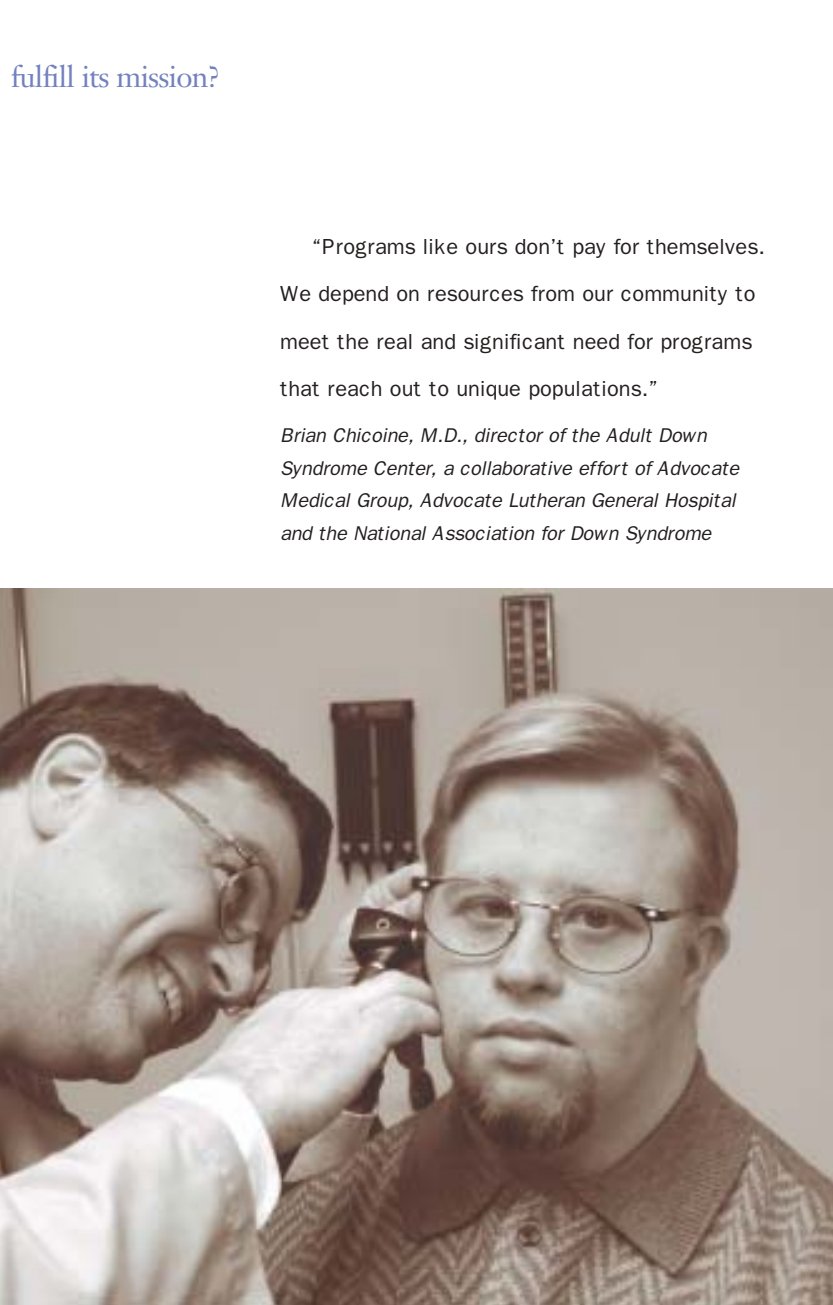
<style>
.page{position:relative;width:833px;height:1305px;background:#fff}
.page>*{position:absolute;margin:0;border:0;box-sizing:border-box;transform-origin:0 0}
.t1{font:30px "Janson Text";letter-spacing:-.025em;color:#7381be}
.t2{font:22px/47.5px "Franklin Gothic";color:#231f1f}
.t3{font:italic 20px/32.5px "Franklin Gothic";letter-spacing:-.01em;color:#231f1f}
</style>
<div class="page">
<img style="left:0;top:589px;width:832px;height:716px">
<h1 class="t1" style="left:11px;top:65px;width:211px">fulfill its mission?</h1>
<p class="t2" style="left:280px;top:224px;width:486px;text-indent:31px">“Programs like ours don’t pay for themselves.<br>We depend on resources from our community to meet the real and significant need for programs that reach out to unique populations.”</p>
<p class="t3" style="left:280px;top:421px;width:460px">Brian Chicoine, M.D., director of the Adult Down Syndrome Center, a collaborative effort of Advocate Medical Group, Advocate Lutheran General Hospital and the National Association for Down Syndrome</p>
</div>
